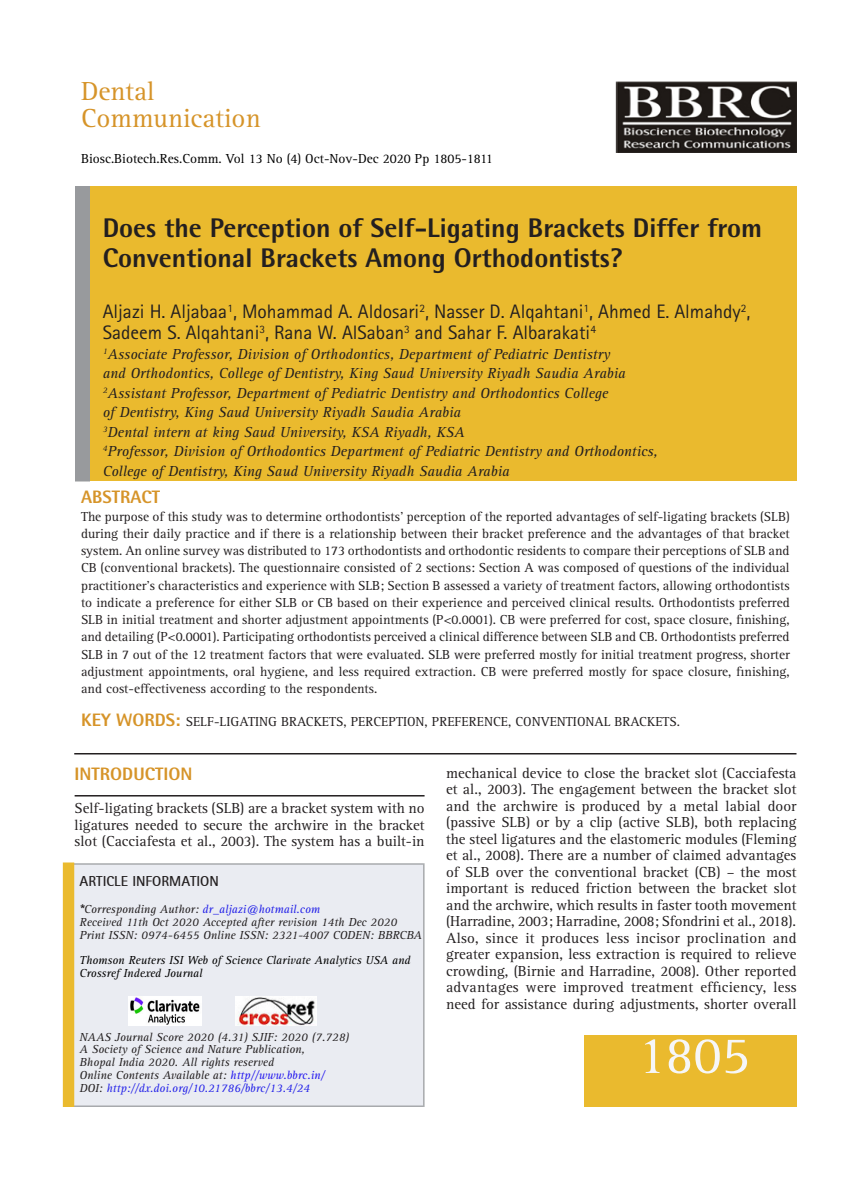
<style>
.page{position:relative;width:864px;height:1188px;background:#fff}
.page>*{position:absolute;margin:0;border:0;box-sizing:border-box;transform-origin:0 0}
.Body_text{font:54px "Rotis Serif Std";color:#f6f6f7}
.Body_text-2{font:800 27px/30px "Rotis Semi Sans Std";color:#231f20}
.Body_text-3{font:27px "Rotis Serif Std";color:#d69429}
.Body_text-4{font:19.5px/21px "Rotis Sans Serif Std";color:#231f20}
.Body_text-5{font:800 18px "Rotis Semi Sans Std";color:#d69429}
.Body_text-6{font:15px/16.5px "Rotis Serif Std";color:#231f20;text-align:justify}
.Body_text-7{font:italic 15px "Rotis Serif Std";color:#231f20}
.Body_text-8{font:700 14.55px "Rotis Sans Serif 65";color:#231f20}
.Body_text-9{font:13.5px/17.2px "Rotis Serif Std";color:#231f20;text-align:justify}
.Body_text-10{font:13.5px "Rotis Serif Std";color:#000}
.Body_text-11{font:italic 12px "Rotis Serif Std";color:#231f20}
.Body_text-12{font:italic 12px "Rotis Serif Std";color:#2321e8}
.Body_text-13{font:italic 12px/12.8px "Rotis Serif Std";color:#000}
.s1{font-family:"Rotis Semi Sans Std";font-weight:800;font-size:18px;color:#d69429}
.s2{font-family:"Arial";font-weight:700;color:#231f20}
.s3{color:#231f20}
.s4{color:#2317ef}
</style>
<div class="page">
<img style="left:615px;top:81px;width:181px;height:72px">
<div style="left:89px;top:186px;width:707px;height:295px;background:#eaba2e"></div>
<div style="left:75px;top:186px;width:15px;height:296px;background:#989a9d"></div>
<div style="left:584px;top:1035px;width:212px;height:72px;background:#eaba2e"></div>
<hr style="left:74px;top:753px;width:722px;height:1px;background:#231f20">
<div style="left:73px;top:864px;width:350px;height:242px;background:#eaecf2"></div>
<img style="left:235px;top:997px;width:82px;height:29px">
<img style="left:128px;top:997px;width:74px;height:29px">
<hr style="left:423px;top:863px;width:2px;height:244px;background:#a8aaad">
<hr style="left:73px;top:863px;width:350px;height:2px;background:#a8aaad">
<hr style="left:73px;top:1106px;width:350px;height:1px;background:#a8aaad">
<div style="left:63px;top:862px;width:11px;height:245px;background:#eaba2e"></div>
<hr style="left:75px;top:795px;width:350px;height:2px;background:#231f20">
<p class="Body_text-3" style="left:81px;top:75px;width:75px">Dental</p>
<p class="Body_text-3" style="left:81px;top:102px;width:181px">Communication</p>
<p class="Body_text-10" style="left:81px;top:151px;width:413px">Biosc.Biotech.Res.Comm. Vol 13 No (4) Oct-Nov-Dec 2020 Pp 1805-1811</p>
<p class="Body_text-2" style="left:103px;top:213px;width:661px">Does the Perception of Self-Ligating Brackets Differ from<br>Conventional Brackets Among Orthodontists?</p>
<p class="Body_text-4" style="left:103px;top:301px;width:649px">Aljazi H. Aljabaa<sup>1</sup>, Mohammad A. Aldosari<sup>2</sup>, Nasser D. Alqahtani<sup>1</sup>, Ahmed E. Almahdy<sup>2</sup>,<br>Sadeem S. Alqahtani<sup>3</sup>, Rana W. AlSaban<sup>3</sup> and Sahar F. Albarakati<sup>4</sup></p>
<p class="Body_text-7" style="left:103px;top:345px;width:509px"><sup>1</sup>Associate Professor, Division of Orthodontics, Department of Pediatric Dentistry</p>
<p class="Body_text-7" style="left:103px;top:365px;width:525px">and Orthodontics, College of Dentistry, King Saud University Riyadh Saudia Arabia</p>
<p class="Body_text-7" style="left:103px;top:384px;width:507px"><sup>2</sup>Assistant Professor, Department of Pediatric Dentistry and Orthodontics College</p>
<p class="Body_text-7" style="left:103px;top:404px;width:360px">of Dentistry, King Saud University Riyadh Saudia Arabia</p>
<p class="Body_text-7" style="left:103px;top:423px;width:363px"><sup>3</sup>Dental intern at king Saud University, KSA Riyadh, KSA</p>
<p class="Body_text-7" style="left:103px;top:443px;width:557px"><sup>4</sup>Professor, Division of Orthodontics Department of Pediatric Dentistry and Orthodontics,</p>
<p class="Body_text-7" style="left:103px;top:462px;width:408px">College of Dentistry, King Saud University Riyadh Saudia Arabia</p>
<p class="Body_text-5" style="left:81px;top:486px;width:81px">ABSTRACT</p>
<p class="Body_text-9" style="left:81px;top:508px;width:711px">The purpose of this study was to determine orthodontists’ perception of the reported advantages of self-ligating brackets (SLB) during their daily practice and if there is a relationship between their bracket preference and the advantages of that bracket system. An online survey was distributed to 173 orthodontists and orthodontic residents to compare their perceptions of SLB and CB (conventional brackets). The questionnaire consisted of 2 sections: Section A was composed of questions of the individual practitioner’s characteristics and experience with SLB; Section B assessed a variety of treatment factors, allowing orthodontists to indicate a preference for either SLB or CB based on their experience and perceived clinical results. Orthodontists preferred SLB in initial treatment and shorter adjustment appointments (P&lt;0.0001). CB were preferred for cost, space closure, finishing, and detailing (P&lt;0.0001). Participating orthodontists perceived a clinical difference between SLB and CB. Orthodontists preferred SLB in 7 out of the 12 treatment factors that were evaluated. SLB were preferred mostly for initial treatment progress, shorter adjustment appointments, oral hygiene, and less required extraction. CB were preferred mostly for space closure, finishing, and cost-effectiveness according to the respondents.</p>
<p class="Body_text-9" style="left:81px;top:713px;width:601px"><span class="s1">KEY WORDS:</span> Self-ligating brackets , perception, preference, conventional brackets .</p>
<p class="Body_text-5" style="left:75px;top:762px;width:119px">INTRODUCTION</p>
<p class="Body_text-6" style="left:75px;top:800px;width:351px">Self-ligating brackets (SLB) are a bracket system with no ligatures needed to secure the archwire in the bracket slot (Cacciafesta et al., 2003). The system has a built-in</p>
<p class="Body_text-8" style="left:80px;top:872px;width:141px">ARTICLE INFORMATION</p>
<p class="Body_text-12" style="left:80px;top:902px;width:242px"><span class="s2">*</span><span class="s3">Corresponding Author:</span> dr_aljazi@hotmail.com</p>
<p class="Body_text-11" style="left:80px;top:915px;width:319px">Received 11th Oct 2020 Accepted after revision 14th Dec 2020</p>
<p class="Body_text-11" style="left:80px;top:928px;width:344px">Print ISSN: 0974-6455 Online ISSN: 2321-4007 CODEN: BBRCBA</p>
<p class="Body_text-13" style="left:80px;top:954px;width:332px">Thomson Reuters ISI Web of Science Clarivate Analytics USA and<br>Crossref Indexed Journal</p>
<p class="Body_text-11" style="left:80px;top:1030px;width:271px">NAAS Journal Score 2020 (4.31) SJIF: 2020 (7.728)</p>
<p class="Body_text-11" style="left:80px;top:1043px;width:227px">A Society of Science and Nature Publication,</p>
<p class="Body_text-11" style="left:80px;top:1055px;width:196px">Bhopal India 2020. All rights reserved</p>
<p class="Body_text-11" style="left:80px;top:1068px;width:247px">Online Contents Available at: <span class="s4">http//www.bbrc.in/</span></p>
<p class="Body_text-12" style="left:80px;top:1081px;width:232px"><span class="s3">DOI:</span> http://dx.doi.org/10.21786/bbrc/13.4/24</p>
<p class="Body_text-6" style="left:446px;top:765px;width:352px">mechanical device to close the bracket slot (Cacciafesta et al., 2003). The engagement between the bracket slot and the archwire is produced by a metal labial door (passive SLB) or by a clip (active SLB), both replacing the steel ligatures and the elastomeric modules (Fleming et al., 2008). There are a number of claimed advantages of SLB over the conventional bracket (CB) – the most important is reduced friction between the bracket slot and the archwire, which results in faster tooth movement (Harradine, 2003; Harradine, 2008; Sfondrini et al., 2018).<br>Also, since it produces less incisor proclination and greater expansion, less extraction is required to relieve crowding, (Birnie and Harradine, 2008). Other reported advantages were improved treatment efficiency, less need for assistance during adjustments, shorter overall</p>
<p class="Body_text" style="left:637px;top:1024px;width:114px">1805</p>
</div>
